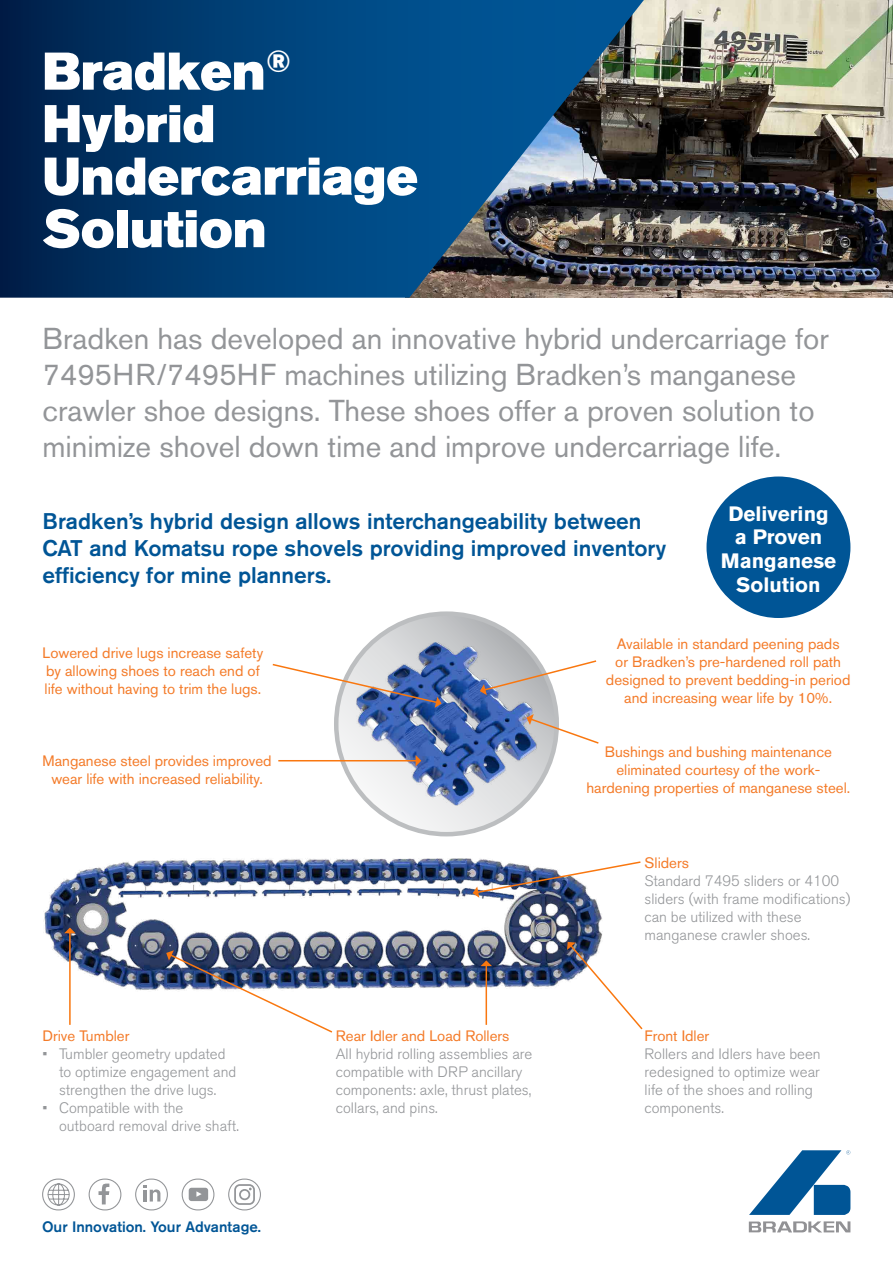
<style>
.page{position:relative;width:893px;height:1263px;background:#fff}
.page>*{position:absolute;margin:0;border:0;box-sizing:border-box;transform-origin:0 0}
.t1{font:52.5px/52.5px "Akzidenz Grotesk BE Super";color:#fff}
.t2{font:30px/36px "Akzidenz Grotesk BE";color:#939598}
.t3{font:500 22.5px/27px "Akzidenz Grotesk BE";color:#005596}
.t4{font:700 20.7px/23.7px "Akzidenz Grotesk BE";color:#fff;text-align:center}
.t5{font:15px/18px "Akzidenz Grotesk BE";color:#f47b29;text-align:center}
.t6{font:300 15px/18px "Akzidenz Grotesk BE";color:#939598}
.t7{font:500 15px "Akzidenz Grotesk BE";color:#005596}
</style>
<div class="page">
<div style="left:42px;top:1178px;width:33px;height:32px;border:1px solid #939598;border-radius:15px"></div>
<svg style="left:47px;top:1183px;width:23px;height:23px"></svg>
<div style="left:135px;top:1178px;width:33px;height:32px;border:1px solid #939598;border-radius:15px"></div>
<svg style="left:144px;top:1185px;width:17px;height:16px"></svg>
<div style="left:89px;top:1178px;width:32px;height:32px;border:1px solid #939598;border-radius:15px"></div>
<svg style="left:99px;top:1183px;width:10px;height:21px"></svg>
<div style="left:182px;top:1178px;width:32px;height:32px;border:1px solid #939598;border-radius:15px"></div>
<svg style="left:189px;top:1188px;width:19px;height:13px"></svg>
<div style="left:228px;top:1178px;width:33px;height:32px;border:1px solid #939598;border-radius:15px"></div>
<div style="left:239px;top:1189px;width:11px;height:11px;border:2px solid #939598;border-radius:50%"></div>
<div style="left:234px;top:1184px;width:21px;height:21px;border:2px solid #939598;border-radius:5px"></div>
<svg style="left:749px;top:1150px;width:101px;height:65px"></svg>
<svg style="left:749px;top:1221px;width:101px;height:11px"></svg>
<img style="left:644px;top:0;width:249px;height:298px">
<svg style="left:0;top:0;width:644px;height:298px;background:#104470"></svg>
<img style="left:44px;top:858px;width:559px;height:136px">
<svg style="left:336px;top:614px;width:221px;height:220px"></svg>
<img style="left:356px;top:642px;width:181px;height:164px">
<div style="left:706px;top:476px;width:144px;height:142px;background:#005596;border-radius:50%"></div>
<svg style="left:479px;top:659px;width:118px;height:36px"></svg>
<svg style="left:526px;top:714px;width:73px;height:31px"></svg>
<hr style="left:278px;top:760px;width:142px;height:1px;background:#f9770f">
<svg style="left:416px;top:755px;width:5px;height:11px"></svg>
<hr style="left:69px;top:929px;width:2px;height:96px;background:#f9770f">
<svg style="left:64px;top:927px;width:12px;height:6px"></svg>
<hr style="left:486px;top:961px;width:1px;height:64px;background:#f9770f">
<svg style="left:481px;top:960px;width:11px;height:6px"></svg>
<svg style="left:566px;top:941px;width:77px;height:89px"></svg>
<img style="left:472px;top:860px;width:169px;height:38px">
<img style="left:165px;top:950px;width:169px;height:83px">
<img style="left:272px;top:663px;width:170px;height:45px">
<h1 class="t1" style="left:43px;top:45px;width:377px">Bradken<sup>®<br></sup>Hybrid<br>Undercarriage<br>Solution</h1>
<p class="t2" style="left:43px;top:320px;width:788px">Bradken has developed an innovative hybrid undercarriage for 7495HR/7495HF machines utilizing Bradken’s manganese crawler shoe designs. These shoes offer a proven solution to minimize shovel down time and improve undercarriage life.</p>
<h3 class="t3" style="left:43px;top:507px;width:625px">Bradken’s hybrid design allows interchangeability between<br>CAT and Komatsu rope shovels providing improved inventory efficiency for mine planners.</h3>
<h3 class="t4" style="left:721px;top:501px;width:117px">Delivering a Proven<br>Manganese<br>Solution</h3>
<p class="t5" style="left:43px;top:644px;width:222px;text-align:left">Lowered drive lugs increase safety by allowing shoes to reach end of life without having to trim the lugs.</p>
<p class="t5" style="left:606px;top:635px;width:246px">Available in standard peening pads<br>or Bradken’s pre-hardened roll path designed to prevent bedding-in period and increasing wear life by 10%.</p>
<p class="t5" style="left:43px;top:752px;width:231px">Manganese steel provides improved wear life with increased reliability.</p>
<p class="t5" style="left:586px;top:743px;width:265px">Bushings and bushing maintenance eliminated courtesy of the work&shy;hardening properties of manganese steel.</p>
<p class="t5" style="left:43px;top:1027px;width:88px">Drive Tumbler</p>
<p class="t6" style="left:59px;top:1045px;width:179px;text-indent:-16px">• Tumbler geometry updated to optimize engagement and strengthen the drive lugs.</p>
<p class="t6" style="left:59px;top:1099px;width:181px;text-indent:-16px">• Compatible with the outboard removal drive shaft.</p>
<p class="t7" style="left:42px;top:1218px;width:220px">Our Innovation. Your Advantage.</p>
<p class="t5" style="left:336px;top:1027px;width:175px">Rear Idler and Load Rollers</p>
<p class="t6" style="left:336px;top:1045px;width:198px">All hybrid rolling assemblies are compatible with DRP ancillary components: axle, thrust plates, collars, and pins.</p>
<p class="t5" style="left:644px;top:854px;width:46px">Sliders</p>
<p class="t6" style="left:644px;top:872px;width:207px">Standard 7495 sliders or 4100 sliders (with frame modifications) can be utilized with these manganese crawler shoes.</p>
<p class="t5" style="left:644px;top:1027px;width:66px">Front Idler</p>
<p class="t6" style="left:644px;top:1045px;width:178px">Rollers and Idlers have been redesigned to optimize wear life of the shoes and rolling components.</p>
</div>
